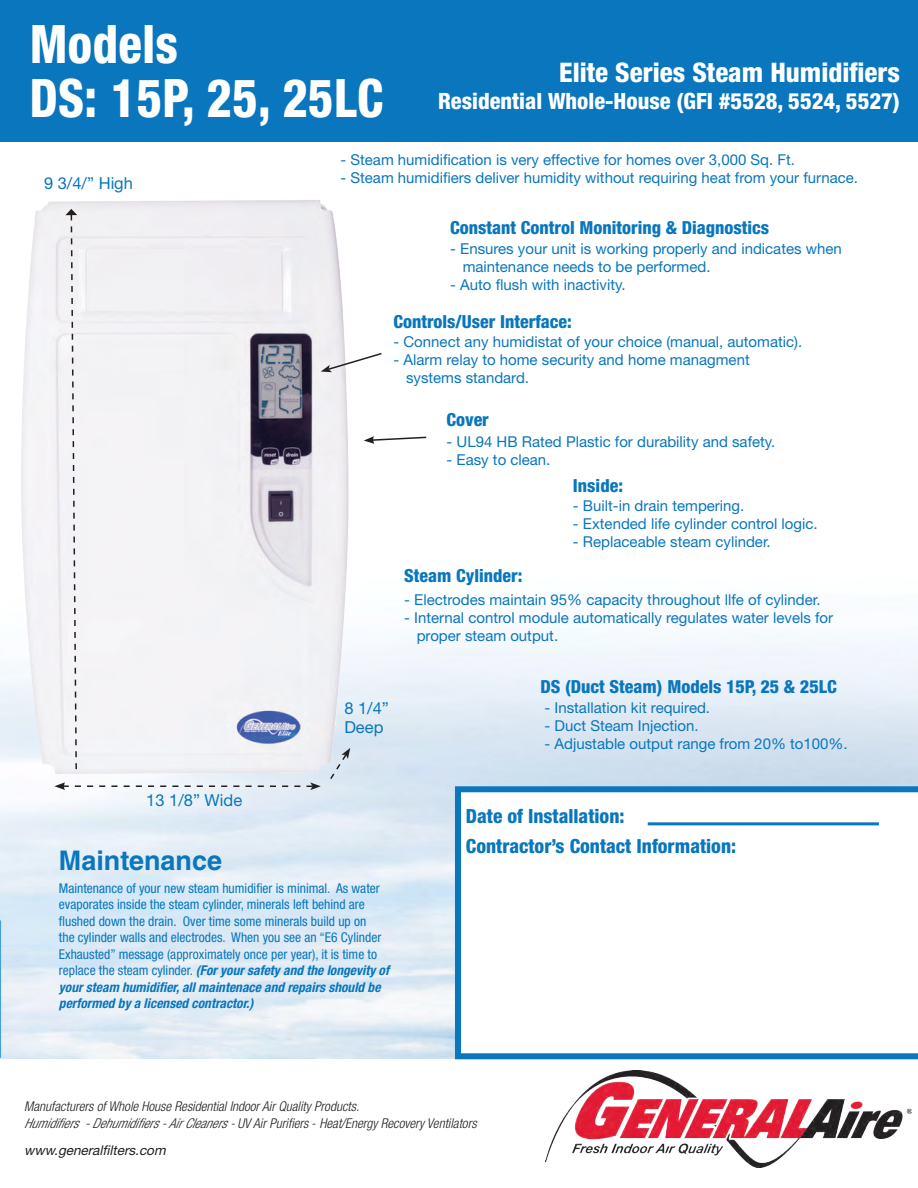
<style>
.page{position:relative;width:918px;height:1188px;background:#fff}
.page>*{position:absolute;margin:0;border:0;box-sizing:border-box;transform-origin:0 0}
.t1{font:800 condensed 53.1px "Helvetica Neue LT Std";letter-spacing:.01em;color:#fff;scale:.92 1}
.t2{font:800 condensed 27px "Helvetica Neue LT Std";color:#fff}
.t3{font:700 27px "Helvetica LT Std";color:#0976bd}
.t4{font:800 condensed 22.5px "Helvetica Neue LT Std";color:#fff}
.t5{font:800 condensed 19.5px "Helvetica Neue LT Std";color:#0976bd}
.t6{font:800 condensed 18px "Helvetica Neue LT Std";color:#0976bd}
.t7{font:16.5px/19.8px "Helvetica Neue LT Std";color:#0976bd}
.t8{font:15px "Helvetica Neue LT Std";color:#0976bd}
.t9{font:condensed 13.5px/16.5px "Helvetica Neue LT Std";color:#0976bd}
.t10{font:italic 300 condensed 13.5px "Helvetica Neue LT Std";color:#231f20}
.t11{font:italic 13.5px "Helvetica Neue LT Std";color:#231f20}
.s1{font-weight:700;font-style:italic}
.s2{font-style:inherit}
.s3{font-style:normal}
</style>
<div class="page">
<img style="left:545px;top:1071px;width:367px;height:97px">
<svg style="left:455px;top:786px;width:463px;height:273px"></svg>
<hr style="left:648px;top:822px;width:231px;height:3px;background:#0976bd">
<svg style="left:0;top:920px;width:1px;height:138px"></svg>
<div style="left:0;top:0;width:918px;height:142px;background:#0976bd"></div>
<img style="left:0;top:199px;width:364px;height:586px">
<svg style="left:66px;top:209px;width:12px;height:562px"></svg>
<svg style="left:364px;top:436px;width:63px;height:8px"></svg>
<svg style="left:54px;top:782px;width:267px;height:8px"></svg>
<svg style="left:329px;top:748px;width:21px;height:33px"></svg>
<svg style="left:321px;top:352px;width:61px;height:20px"></svg>
<p class="t1" style="left:30px;top:11px;width:163px">Models</p>
<p class="t1" style="left:30px;top:66px;width:386px">DS: 15P, 25, 25LC</p>
<p class="t2" style="left:559px;top:56px;width:342px">Elite Series Steam Humidifiers</p>
<p class="t4" style="left:438px;top:87px;width:463px">Residential Whole-House (GFI #5528, 5524, 5527)</p>
<p class="t7" style="left:44px;top:173px;width:90px">9 3/4/” High</p>
<p class="t8" style="left:340px;top:150px;width:456px">- Steam humidification is very effective for homes over 3,000 Sq. Ft.</p>
<p class="t8" style="left:340px;top:168px;width:519px">- Steam humidifiers deliver humidity without requiring heat from your furnace.</p>
<p class="t6" style="left:450px;top:217px;width:320px">Constant Control Monitoring &amp; Diagnostics</p>
<p class="t8" style="left:450px;top:239px;width:393px">- Ensures your unit is working properly and indicates when</p>
<p class="t8" style="left:463px;top:257px;width:249px">maintenance needs to be performed.</p>
<p class="t8" style="left:450px;top:275px;width:177px">- Auto flush with inactivity.</p>
<p class="t6" style="left:393px;top:310px;width:180px">Controls/User Interface:</p>
<p class="t8" style="left:393px;top:333px;width:410px">- Connect any humidistat of your choice (manual, automatic).</p>
<p class="t8" style="left:393px;top:351px;width:358px">- Alarm relay to home security and home managment</p>
<p class="t8" style="left:406px;top:369px;width:125px">systems standard.</p>
<p class="t6" style="left:447px;top:408px;width:44px">Cover</p>
<p class="t8" style="left:447px;top:433px;width:330px">- UL94 HB Rated Plastic for durability and safety.</p>
<p class="t8" style="left:447px;top:451px;width:105px">- Easy to clean.</p>
<p class="t6" style="left:573px;top:474px;width:52px">Inside:</p>
<p class="t6" style="left:404px;top:564px;width:120px">Steam Cylinder:</p>
<p class="t8" style="left:573px;top:497px;width:173px">- Built-in drain tempering.</p>
<p class="t8" style="left:573px;top:515px;width:246px">- Extended life cylinder control logic.</p>
<p class="t8" style="left:573px;top:533px;width:199px">- Replaceable steam cylinder.</p>
<p class="t8" style="left:404px;top:590px;width:418px">- Electrodes maintain 95% capacity throughout llfe of cylinder.</p>
<p class="t8" style="left:404px;top:608px;width:430px">- Internal control module automatically regulates water levels for</p>
<p class="t8" style="left:417px;top:626px;width:143px">proper steam output.</p>
<p class="t6" style="left:541px;top:675px;width:298px">DS (Duct Steam) Models 15P, 25 &amp; 25LC</p>
<p class="t7" style="left:344px;top:698px;width:46px">8 1/4”<br>Deep</p>
<p class="t8" style="left:545px;top:698px;width:167px">- Installation kit required.</p>
<p class="t8" style="left:545px;top:716px;width:156px">- Duct Steam Injection.</p>
<p class="t8" style="left:545px;top:734px;width:305px">- Adjustable output range from 20% to100%.</p>
<p class="t7" style="left:146px;top:790px;width:97px">13 1/8” Wide</p>
<p class="t3" style="left:59px;top:844px;width:165px">Maintenance</p>
<p class="t9" style="left:59px;top:880px;width:332px">Maintenance of your new steam humidifier is minimal. As water evaporates inside the steam cylinder, minerals left behind are flushed down the drain. Over time some minerals build up on<br>the cylinder walls and electrodes. When you see an “E6 Cylinder Exhausted” message (approximately once per year), it is time to replace the steam cylinder. <span class="s1">(For your safety and the longevity of your steam humidifier, all maintenace and repairs should be performed by a licensed contractor.)</span></p>
<p class="t5" style="left:466px;top:804px;width:160px">Date of Installation:</p>
<p class="t5" style="left:466px;top:834px;width:272px">Contractor’s Contact Information:</p>
<p class="t10" style="left:24px;top:1099px;width:340px">ManufacturersofWholeHouseResidentialIndoorAirQualityProducts.</p>
<p class="t10" style="left:24px;top:1115px;width:457px"><span class="s2">Humidifiers -Dehumidifiers-Air Cleaners-</span>UV AirPurifiers<span class="s3">-</span> Heat/EnergyRecoveryVentilators</p>
<p class="t11" style="left:24px;top:1142px;width:146px">www.generalfilters.com</p>
</div>
